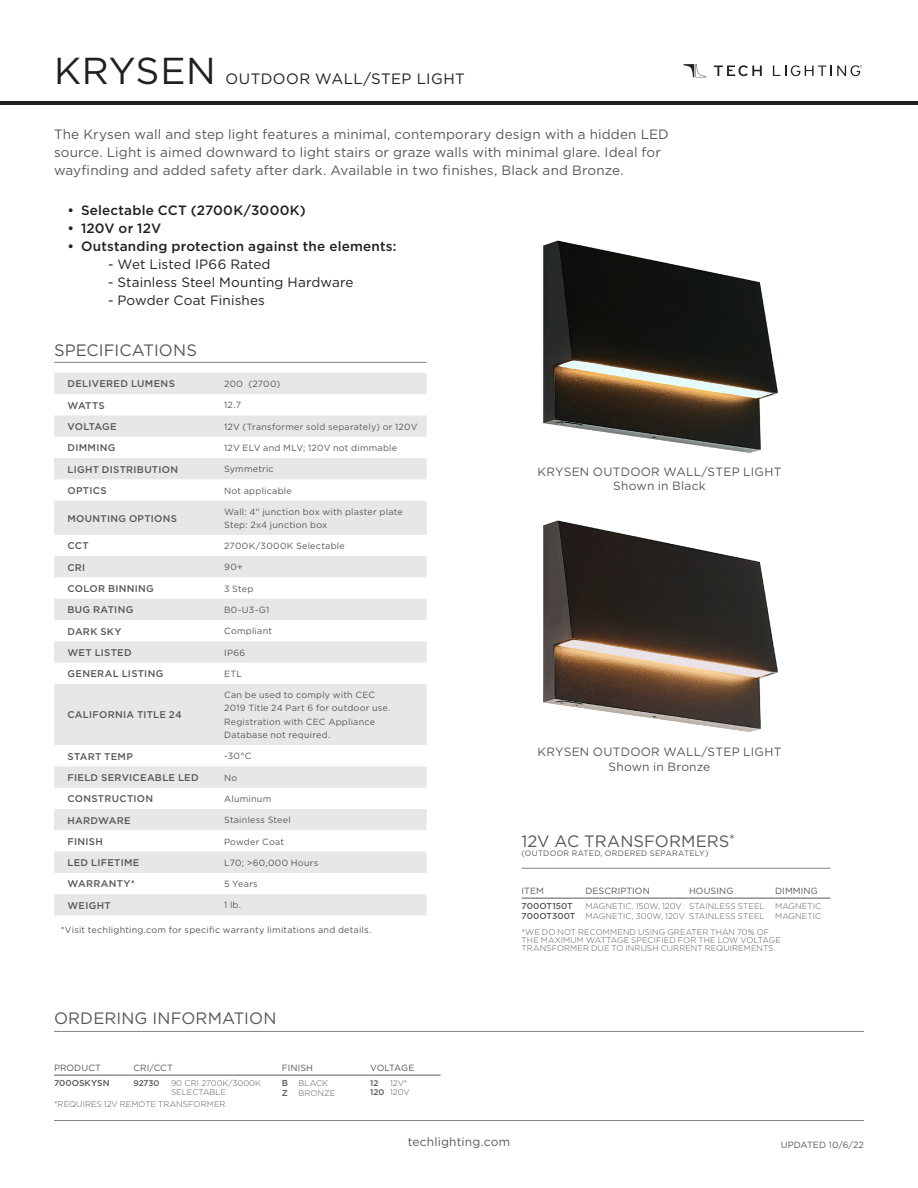
<style>
.page{position:relative;width:918px;height:1188px;background:#fff}
.page>*{position:absolute;margin:0;border:0;box-sizing:border-box;transform-origin:0 0}
.t1{font:37.5px "Gotham";letter-spacing:.015em;color:#231f20}
.Spec_Header{font:16.5px "Gotham";letter-spacing:.005em;color:#57585a}
.t2{font:15px "Gotham";letter-spacing:.03em;color:#231f20}
.t3{font:13.5px/18px "Gotham";letter-spacing:.01em;color:#57585a}
.t4{font:500 13.5px "Gotham";letter-spacing:.015em;color:#231f20}
.t5{font:13.5px "Gotham";letter-spacing:.01em;color:#231f20}
.Product{font:12px "Gotham";letter-spacing:.015em;color:#57585a}
.Product_Detail{font:12px "Gotham";letter-spacing:.015em;color:#57585a}
.t6{font:500 9.75px "Gotham";letter-spacing:.03em;color:#57585a}
.t7{font:500 9.75px "Gotham";letter-spacing:-.01em;color:#57585a}
.Subheader{font:9px/13.5px "Gotham";letter-spacing:.025em;color:#57585a}
.Product_Options_Head{font:9px "Gotham";letter-spacing:.01em;color:#57585a}
.Product_Options_Head-2{font:9px "Gotham";letter-spacing:-.03em;color:#57585a}
.Product_Options{font:500 8.7px "Gotham";letter-spacing:.005em;color:#57585a}
.Product_Options-2{font:300 8.25px/7.8px "Gotham";letter-spacing:.005em;color:#57585a}
.Column_Text{font:300 8.25px/9px "Gotham";color:#57585a}
.Column_Text-2{font:500 8.25px "Gotham";letter-spacing:-.02em;color:#57585a}
.Spec_Header-2{font:7.8px "Gotham";letter-spacing:.03em;color:#57585a}
.s1{font-weight:500;font-size:8.7px}
.s2{font-weight:500}
</style>
<div class="page">
<svg style="left:714px;top:65px;width:48px;height:11px"></svg>
<svg style="left:773px;top:65px;width:89px;height:11px"></svg>
<svg style="left:684px;top:64px;width:22px;height:13px"></svg>
<hr style="left:0;top:101px;width:918px;height:4px;background:#231f20">
<hr style="left:54px;top:1120px;width:810px;height:1px;background:#808285">
<hr style="left:54px;top:362px;width:373px;height:1px;background:#808285">
<svg style="left:54px;top:373px;width:373px;height:542px;fill:#e6e7e9"></svg>
<hr style="left:522px;top:898px;width:63px;height:1px;background:#57585a">
<hr style="left:585px;top:898px;width:104px;height:1px;background:#57585a">
<hr style="left:689px;top:898px;width:86px;height:1px;background:#57585a">
<hr style="left:775px;top:898px;width:56px;height:1px;background:#57585a">
<img style="left:543px;top:240px;width:235px;height:213px">
<img style="left:543px;top:520px;width:235px;height:212px">
<hr style="left:522px;top:868px;width:309px;height:1px;background:#808285">
<hr style="left:54px;top:1075px;width:80px;height:1px;background:#57585a">
<hr style="left:134px;top:1075px;width:148px;height:1px;background:#57585a">
<hr style="left:282px;top:1075px;width:88px;height:1px;background:#57585a">
<hr style="left:370px;top:1075px;width:71px;height:1px;background:#57585a">
<hr style="left:54px;top:1031px;width:810px;height:1px;background:#808285">
<h1 class="t1" style="left:54px;top:47px;width:163px">KRYSEN</h1>
<h3 class="t2" style="left:226px;top:69px;width:241px">OUTDOOR WALL/STEP LIGHT</h3>
<p class="t3" style="left:54px;top:125px;width:616px">The Krysen wall and step light features a minimal, contemporary design with a hidden LED source. Light is aimed downward to light stairs or graze walls with minimal glare. Ideal for wayfinding and added safety after dark. Available in two finishes, Black and Bronze.</p>
<p class="t4" style="left:68px;top:201px;width:240px">• Selectable CCT (2700K/3000K)</p>
<p class="t4" style="left:68px;top:219px;width:95px">• 120V or 12V</p>
<p class="t4" style="left:68px;top:237px;width:330px">• Outstanding protection against the elements:</p>
<p class="t5" style="left:108px;top:256px;width:164px">- Wet Listed IP66 Rated</p>
<p class="t5" style="left:108px;top:274px;width:247px">- Stainless Steel Mounting Hardware</p>
<p class="t5" style="left:108px;top:292px;width:158px">- Powder Coat Finishes</p>
<p class="Spec_Header" style="left:54px;top:339px;width:144px">SPECIFICATIONS</p>
<p class="t6" style="left:68px;top:378px;width:109px">DELIVERED LUMENS</p>
<p class="Subheader" style="left:224px;top:377px;width:58px">200 (2700)</p>
<p class="t6" style="left:68px;top:399px;width:39px">WATTS</p>
<p class="Subheader" style="left:224px;top:398px;width:18px">12.7</p>
<p class="t7" style="left:68px;top:420px;width:51px">VOLTAGE</p>
<p class="Subheader" style="left:224px;top:420px;width:195px">12V (Transformer sold separately) or 120V</p>
<p class="t6" style="left:68px;top:441px;width:49px">DIMMING</p>
<p class="Subheader" style="left:224px;top:441px;width:175px">12V ELV and MLV; 120V not dimmable</p>
<p class="t6" style="left:68px;top:463px;width:112px">LIGHT DISTRIBUTION</p>
<p class="Subheader" style="left:224px;top:462px;width:51px">Symmetric</p>
<p class="t6" style="left:68px;top:484px;width:41px">OPTICS</p>
<p class="Subheader" style="left:224px;top:483px;width:69px">Not applicable</p>
<p class="t6" style="left:68px;top:512px;width:111px">MOUNTING OPTIONS</p>
<p class="Subheader" style="left:224px;top:504px;width:180px">Wall: 4" junction box with plaster plate<br>Step: 2x4 junction box</p>
<p class="t6" style="left:68px;top:540px;width:23px">CCT</p>
<p class="Subheader" style="left:224px;top:539px;width:122px">2700K/3000K Selectable</p>
<p class="t6" style="left:68px;top:561px;width:19px">CRI</p>
<p class="Subheader" style="left:224px;top:560px;width:20px">90+</p>
<p class="t6" style="left:68px;top:582px;width:88px">COLOR BINNING</p>
<p class="Subheader" style="left:224px;top:582px;width:31px">3 Step</p>
<p class="t6" style="left:68px;top:603px;width:67px">BUG RATING</p>
<p class="Subheader" style="left:224px;top:603px;width:47px">B0-U3-G1</p>
<p class="t6" style="left:68px;top:625px;width:56px">DARK SKY</p>
<p class="Subheader" style="left:224px;top:624px;width:49px">Compliant</p>
<p class="t6" style="left:68px;top:646px;width:66px">WET LISTED</p>
<p class="Subheader" style="left:224px;top:645px;width:23px">IP66</p>
<p class="t6" style="left:68px;top:667px;width:97px">GENERAL LISTING</p>
<p class="Subheader" style="left:224px;top:667px;width:19px">ETL</p>
<p class="t6" style="left:68px;top:709px;width:116px">CALIFORNIA TITLE 24</p>
<p class="Subheader" style="left:224px;top:688px;width:168px">Can be used to comply with CEC<br>2019 Title 24 Part 6 for outdoor use.<br>Registration with CEC Appliance<br>Database not required.</p>
<p class="t6" style="left:68px;top:750px;width:67px">START TEMP</p>
<p class="Subheader" style="left:224px;top:749px;width:29px">-30°C</p>
<p class="t6" style="left:68px;top:771px;width:133px">FIELD SERVICEABLE LED</p>
<p class="Subheader" style="left:224px;top:771px;width:15px">No</p>
<p class="t6" style="left:68px;top:792px;width:87px">CONSTRUCTION</p>
<p class="Subheader" style="left:224px;top:792px;width:49px">Aluminum</p>
<p class="t6" style="left:68px;top:814px;width:65px">HARDWARE</p>
<p class="Subheader" style="left:224px;top:813px;width:68px">Stainless Steel</p>
<p class="t6" style="left:68px;top:835px;width:37px">FINISH</p>
<p class="Subheader" style="left:224px;top:834px;width:62px">Powder Coat</p>
<p class="t6" style="left:68px;top:856px;width:73px">LED LIFETIME</p>
<p class="Subheader" style="left:224px;top:856px;width:96px">L70; &gt;60,000 Hours</p>
<p class="t6" style="left:68px;top:878px;width:69px">WARRANTY*</p>
<p class="Subheader" style="left:224px;top:877px;width:35px">5 Years</p>
<p class="t6" style="left:68px;top:899px;width:45px">WEIGHT</p>
<p class="Subheader" style="left:224px;top:898px;width:18px">1 lb.</p>
<p class="Subheader" style="left:61px;top:923px;width:312px">*Visit techlighting.com for specific warranty limitations and details.</p>
<p class="Product" style="left:537px;top:464px;width:245px">KRYSEN OUTDOOR WALL/STEP LIGHT</p>
<p class="Product_Detail" style="left:613px;top:478px;width:94px">Shown in Black</p>
<p class="Product" style="left:537px;top:744px;width:245px">KRYSEN OUTDOOR WALL/STEP LIGHT</p>
<p class="Product_Detail" style="left:608px;top:759px;width:103px">Shown in Bronze</p>
<p class="Spec_Header" style="left:522px;top:831px;width:215px">12V AC TRANSFORMERS<sup>*</sup></p>
<p class="Spec_Header-2" style="left:522px;top:849px;width:188px">(OUTDOOR RATED, ORDERED SEPARATELY)</p>
<p class="Product_Options_Head" style="left:522px;top:885px;width:24px">ITEM</p>
<p class="Product_Options_Head" style="left:585px;top:885px;width:66px">DESCRIPTION</p>
<p class="Product_Options_Head" style="left:689px;top:885px;width:46px">HOUSING</p>
<p class="Product_Options_Head" style="left:775px;top:885px;width:44px">DIMMING</p>
<p class="Product_Options" style="left:522px;top:900px;width:53px">700OT150T</p>
<p class="Product_Options" style="left:522px;top:911px;width:55px">700OT300T</p>
<p class="Product_Options-2" style="left:775px;top:902px;width:48px">MAGNETIC</p>
<p class="Product_Options-2" style="left:775px;top:912px;width:48px">MAGNETIC</p>
<p class="Product_Options-2" style="left:522px;top:928px;width:261px">*WE DO NOT RECOMMEND USING GREATER THAN 70% OF<br>THE MAXIMUM WATTAGE SPECIFIED FOR THE LOW VOLTAGE<br>TRANSFORMER DUE TO INRUSH CURRENT REQUIREMENTS.</p>
<p class="Product_Options-2" style="left:585px;top:902px;width:98px">MAGNETIC, 150W, 120V</p>
<p class="Product_Options-2" style="left:585px;top:912px;width:101px">MAGNETIC, 300W, 120V</p>
<p class="Product_Options-2" style="left:689px;top:902px;width:77px">STAINLESS STEEL</p>
<p class="Product_Options-2" style="left:689px;top:912px;width:77px">STAINLESS STEEL</p>
<p class="Spec_Header" style="left:54px;top:1008px;width:224px">ORDERING INFORMATION</p>
<p class="Product_Options_Head" style="left:54px;top:1062px;width:48px">PRODUCT</p>
<p class="Product_Options_Head" style="left:134px;top:1062px;width:41px">CRI/CCT</p>
<p class="Product_Options_Head" style="left:282px;top:1062px;width:33px">FINISH</p>
<p class="Product_Options_Head-2" style="left:370px;top:1062px;width:46px">VOLTAGE</p>
<p class="Product_Options" style="left:54px;top:1077px;width:57px">700OSKYSN</p>
<p class="Column_Text-2" style="left:134px;top:1078px;width:27px">92730</p>
<p class="Column_Text" style="left:171px;top:1078px;width:92px">90 CRI 2700K/3000K<br>SELECTABLE</p>
<p class="Product_Options-2" style="left:282px;top:1079px;width:48px"><span class="s1">B</span> BLACK</p>
<p class="Column_Text-2" style="left:370px;top:1078px;width:10px">12</p>
<p class="Column_Text" style="left:390px;top:1078px;width:19px">12V*</p>
<p class="Column_Text" style="left:370px;top:1087px;width:41px"><span class="s2">120</span> 120V</p>
<p class="Product_Options-2" style="left:282px;top:1089px;width:55px"><span class="s1">Z</span> BRONZE</p>
<p class="Product_Options-2" style="left:54px;top:1100px;width:173px">*REQUIRES 12V REMOTE TRANSFORMER</p>
<h3 class="Product" style="left:408px;top:1134px;width:104px">techlighting.com</h3>
<p class="Subheader" style="left:781px;top:1137px;width:85px">UPDATED 10/6/22</p>
</div>
